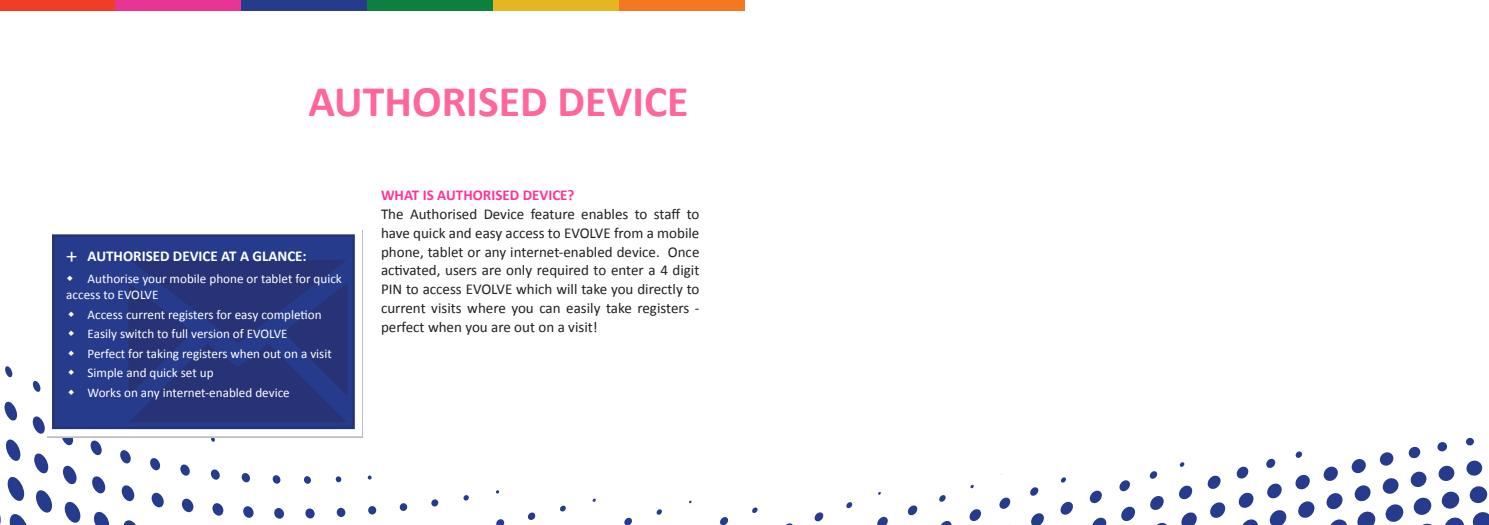
<style>
.page{position:relative;width:1489px;height:525px;background:#fff}
.page>*{position:absolute;margin:0;border:0;box-sizing:border-box;transform-origin:0 0}
.t1{font:700 43.75px "Calibri";color:#f69}
.t2{font:15px/18.8px "Calibri";color:#231f20;text-align:justify}
.t3{font:700 15px "Calibri";color:#fff}
.t4{font:700 15px "Calibri";color:#f39}
.t5{font:13.12px/15.8px "Calibri";color:#fff}
.s1{font-weight:400;font-size:22.5px}
</style>
<div class="page">
<svg style="left:0;top:366px;width:1488px;height:158px"></svg>
<svg style="left:45px;top:234px;width:317px;height:202px;fill:#273b8d"></svg>
<svg style="left:128px;top:260px;width:219px;height:162px;fill:#273376"></svg>
<div style="left:0;top:0;width:115px;height:10px;background:#ef3d27"></div>
<div style="left:115px;top:0;width:126px;height:10px;background:#e73593"></div>
<div style="left:241px;top:0;width:126px;height:10px;background:#273b8d"></div>
<div style="left:367px;top:0;width:126px;height:10px;background:#0d803f"></div>
<div style="left:493px;top:0;width:125px;height:10px;background:#e4b622"></div>
<div style="left:618px;top:0;width:126px;height:10px;background:#f47722"></div>
<svg style="left:67px;top:275px;width:21px;height:9px"></svg>
<svg style="left:66px;top:311px;width:22px;height:8px"></svg>
<svg style="left:66px;top:330px;width:22px;height:9px"></svg>
<svg style="left:66px;top:350px;width:22px;height:8px"></svg>
<svg style="left:66px;top:369px;width:22px;height:9px"></svg>
<svg style="left:66px;top:389px;width:22px;height:8px"></svg>
<p class="t1" style="left:308px;top:73px;width:381px">AUTHORISED DEVICE</p>
<p class="t3" style="left:66px;top:246px;width:242px"><span class="s1">+</span> AUTHORISED DEVICE AT A GLANCE:</p>
<p class="t5" style="left:66px;top:271px;width:277px;text-indent:21px">Authorise your mobile phone or tablet for quick access to EVOLVE</p>
<p class="t5" style="left:88px;top:306px;width:236px">Access current registers for easy completion</p>
<p class="t5" style="left:88px;top:326px;width:202px">Easily switch to full version of EVOLVE</p>
<p class="t5" style="left:88px;top:345px;width:246px">Perfect for taking registers when out on a visit</p>
<p class="t5" style="left:88px;top:365px;width:128px">Simple and quick set up</p>
<p class="t5" style="left:88px;top:384px;width:204px">Works on any internet-enabled device</p>
<p class="t4" style="left:381px;top:185px;width:195px">WHAT IS AUTHORISED DEVICE?</p>
<p class="t2" style="left:381px;top:204px;width:320px">The Authorised Device feature enables to staff to have quick and easy access to EVOLVE from a mobile phone, tablet or any internet-enabled device. Once activated, users are only required to enter a 4 digit PIN to access EVOLVE which will take you directly to current visits where you can easily take registers - perfect when you are out on a visit!</p>
</div>
